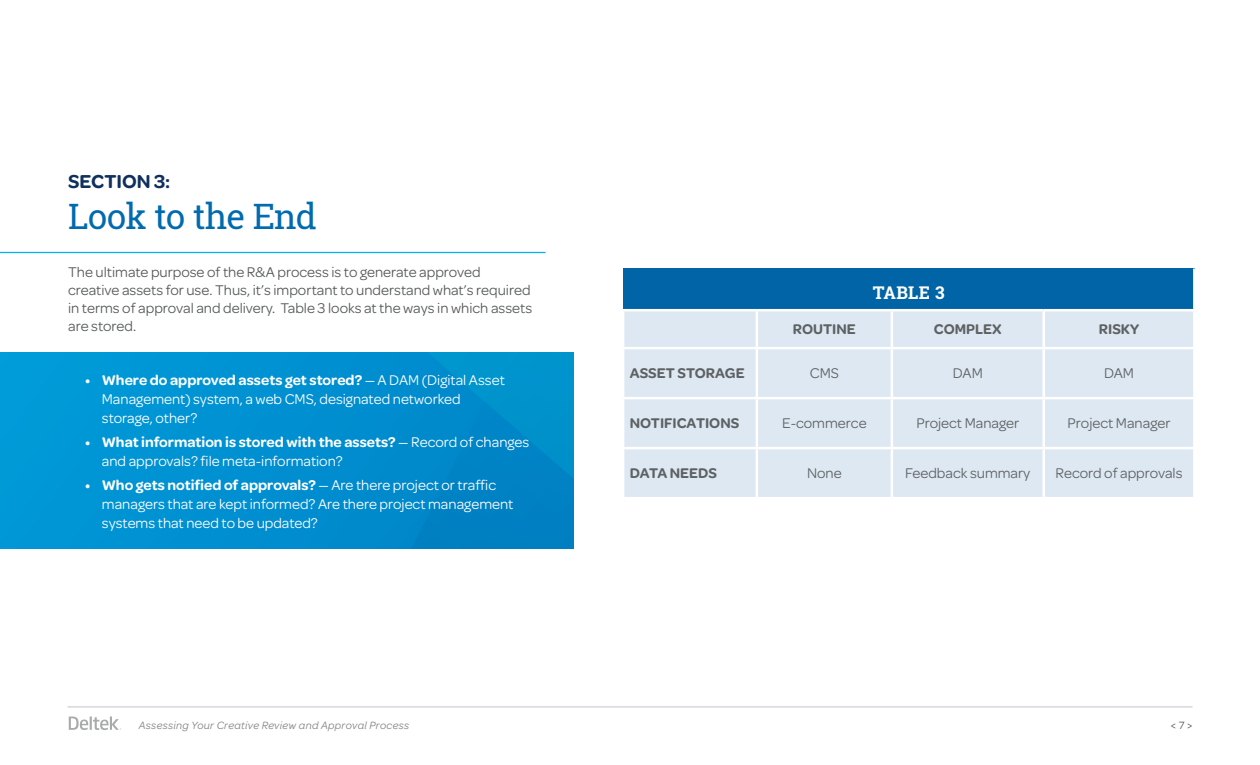
<style>
.page{position:relative;width:1260px;height:765px;background:#fff}
.page>*{position:absolute;margin:0;border:0;box-sizing:border-box;transform-origin:0 0}
.t1{font:35px "Roboto Slab";letter-spacing:-.025em;color:#006bae}
.t2{font:600 20px "Omnes";color:#0f305e}
.t3{font:700 17.5px "Roboto Slab";letter-spacing:.02em;color:#fff}
.t4{font:15px/18.8px "Omnes";color:#fff}
.t5{font:15px/18px "Omnes";color:#555959}
.t6{font:15px "Omnes";color:#5e6162}
.t7{font:600 15px "Omnes";color:#5e6162}
.t8{font:italic 11.25px "Omnes";letter-spacing:.03em;color:#828387}
.t9{font:11.25px "Omnes";color:#555959}
.s1{font-weight:600}
</style>
<div class="page">
<svg style="left:69px;top:716px;width:52px;height:14px"></svg>
<hr style="left:68px;top:706px;width:1124px;height:2px;background:#ccd0d7">
<hr style="left:0;top:252px;width:546px;height:1px;background:#00b3ea">
<div style="left:623px;top:269px;width:571px;height:41px;background:#0064a7"></div>
<div style="left:624px;top:311px;width:569px;height:186px;background:#dde8f3"></div>
<hr style="left:756px;top:311px;width:2px;height:36px;background:#fff">
<hr style="left:622px;top:347px;width:135px;height:2px;background:#fff">
<hr style="left:757px;top:347px;width:135px;height:2px;background:#fff">
<hr style="left:756px;top:349px;width:2px;height:48px;background:#fff">
<hr style="left:892px;top:347px;width:152px;height:2px;background:#fff">
<hr style="left:1044px;top:347px;width:152px;height:2px;background:#fff">
<hr style="left:622px;top:397px;width:135px;height:2px;background:#fff">
<hr style="left:757px;top:397px;width:135px;height:2px;background:#fff">
<hr style="left:756px;top:399px;width:2px;height:48px;background:#fff">
<hr style="left:892px;top:397px;width:152px;height:2px;background:#fff">
<hr style="left:1044px;top:397px;width:152px;height:2px;background:#fff">
<hr style="left:622px;top:447px;width:135px;height:2px;background:#fff">
<hr style="left:757px;top:447px;width:135px;height:2px;background:#fff">
<hr style="left:756px;top:449px;width:2px;height:48px;background:#fff">
<hr style="left:892px;top:447px;width:152px;height:2px;background:#fff">
<hr style="left:1044px;top:447px;width:152px;height:2px;background:#fff">
<hr style="left:891px;top:311px;width:2px;height:36px;background:#fff">
<hr style="left:1042px;top:311px;width:3px;height:36px;background:#fff">
<hr style="left:891px;top:349px;width:2px;height:48px;background:#fff">
<hr style="left:1042px;top:349px;width:3px;height:48px;background:#fff">
<hr style="left:891px;top:399px;width:2px;height:48px;background:#fff">
<hr style="left:1042px;top:399px;width:3px;height:48px;background:#fff">
<hr style="left:891px;top:449px;width:2px;height:48px;background:#fff">
<hr style="left:1042px;top:449px;width:3px;height:48px;background:#fff">
<hr style="left:1193px;top:269px;width:3px;height:40px;background:#fff">
<hr style="left:622px;top:309px;width:135px;height:2px;background:#fff">
<hr style="left:757px;top:309px;width:135px;height:2px;background:#fff">
<hr style="left:892px;top:309px;width:152px;height:2px;background:#fff">
<hr style="left:1044px;top:309px;width:152px;height:2px;background:#fff">
<div style="left:0;top:353px;width:574px;height:195px;background:#0093d3"></div>
<svg style="left:326px;top:425px;width:248px;height:123px"></svg>
<svg style="left:415px;top:374px;width:159px;height:167px"></svg>
<h2 class="t2" style="left:68px;top:167px;width:104px">SECTION 3:</h2>
<h1 class="t1" style="left:68px;top:192px;width:250px">Look to the End</h1>
<p class="t5" style="left:68px;top:262px;width:466px">The ultimate purpose of the R&amp;A process is to generate approved creative assets for use. Thus, it’s important to understand what’s required in terms of approval and delivery. Table 3 looks at the ways in which assets are stored.</p>
<p class="t4" style="left:102px;top:370px;width:405px;text-indent:-17px"><span class="s1">• Where do approved assets get stored?</span> — A DAM (Digital Asset<br>Management) system, a web CMS, designated networked storage, other?</p>
<p class="t4" style="left:102px;top:432px;width:429px;text-indent:-17px"><span class="s1">• What information is stored with the assets?</span> — Record of changes and approvals? file meta-information?</p>
<p class="t4" style="left:102px;top:475px;width:413px;text-indent:-17px"><span class="s1">• Who gets notified of approvals?</span> — Are there project or traffic managers that are kept informed? Are there project management systems that need to be updated?</p>
<p class="t3" style="left:873px;top:280px;width:73px">TABLE 3</p>
<p class="t7" style="left:793px;top:319px;width:64px">ROUTINE</p>
<p class="t7" style="left:934px;top:319px;width:69px">COMPLEX</p>
<p class="t7" style="left:1099px;top:319px;width:42px">RISKY</p>
<p class="t7" style="left:630px;top:363px;width:116px">ASSET STORAGE</p>
<p class="t6" style="left:810px;top:363px;width:31px">CMS</p>
<p class="t6" style="left:953px;top:363px;width:32px">DAM</p>
<p class="t6" style="left:1104px;top:363px;width:32px">DAM</p>
<p class="t7" style="left:630px;top:413px;width:111px">NOTIFICATIONS</p>
<p class="t6" style="left:782px;top:413px;width:86px">E-commerce</p>
<p class="t6" style="left:916px;top:413px;width:104px">Project Manager</p>
<p class="t6" style="left:1068px;top:413px;width:104px">Project Manager</p>
<p class="t7" style="left:630px;top:463px;width:89px">DATA NEEDS</p>
<p class="t6" style="left:807px;top:463px;width:36px">None</p>
<p class="t6" style="left:905px;top:463px;width:127px">Feedback summary</p>
<p class="t6" style="left:1056px;top:463px;width:129px">Record of approvals</p>
<p class="t8" style="left:139px;top:718px;width:272px">Assessing Your Creative Review and Approval Process</p>
<p class="t9" style="left:1171px;top:718px;width:23px">&lt; 7 &gt;</p>
</div>
